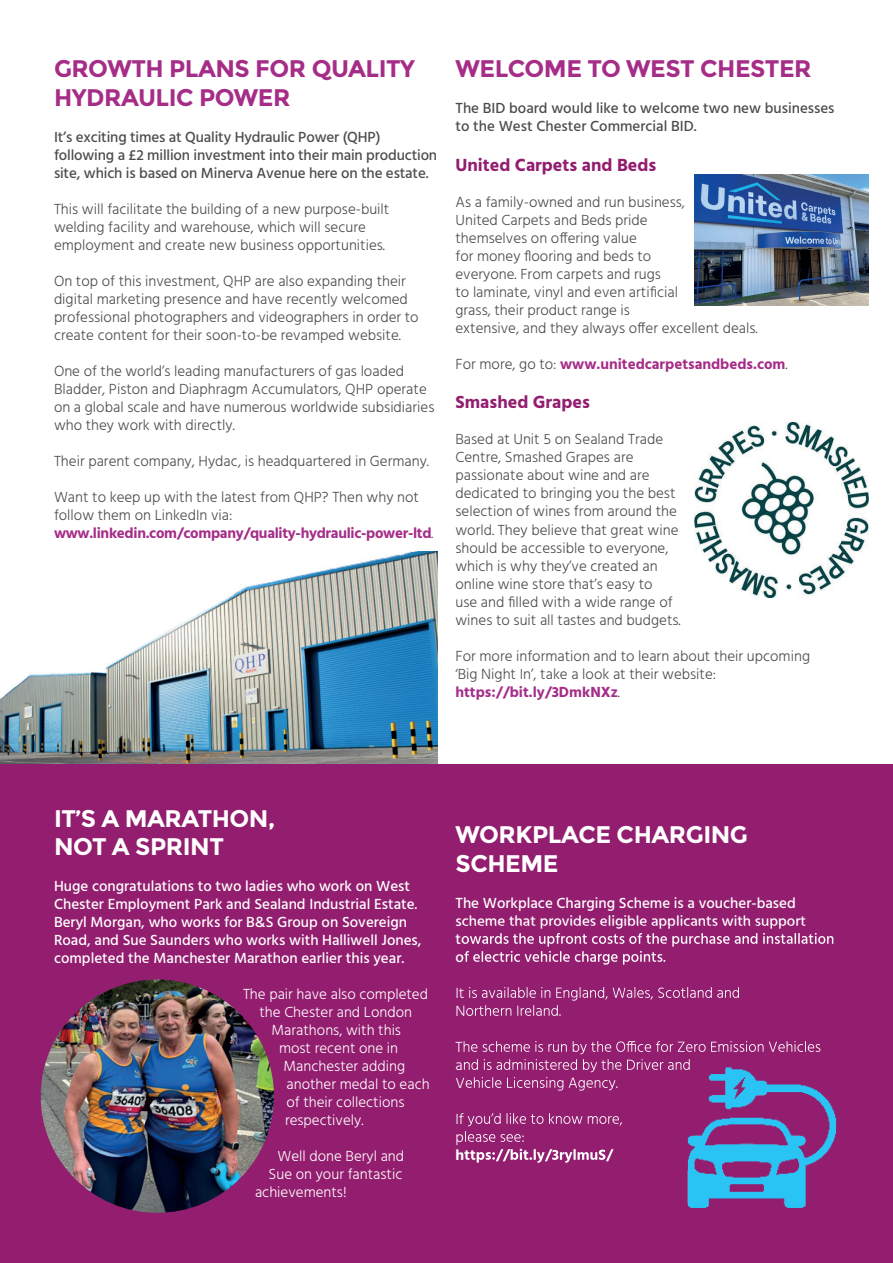
<style>
.page{position:relative;width:893px;height:1263px;background:#fff}
.page>*{position:absolute;margin:0;border:0;box-sizing:border-box;transform-origin:0 0}
.t1{font:700 24px/28.8px "Montserrat";letter-spacing:-.02em;color:#a52d88}
.t2{font:700 24px/28.8px "Montserrat";letter-spacing:-.02em;color:#fff}
.t3{font:700 18px "Hind";color:#931d6f}
.t4{font:300 15px/18px "Hind";color:#4b4c4d}
.t5{font:500 15px/18px "Hind";color:#fff}
.t6{font:500 15px/18px "Hind";letter-spacing:-.01em;color:#4b4c4d}
.t7{font:300 15px "Hind";color:#fff}
.t8{font:700 15px "Hind";color:#a52d88}
.s1{font-weight:700;color:#a52d88}
.s2{font-weight:300;color:#4b4c4d}
</style>
<div class="page">
<img style="left:0;top:551px;width:437px;height:213px">
<div style="left:0;top:764px;width:893px;height:499px;background:#931d6f"></div>
<img style="left:41px;top:979px;width:233px;height:234px;border-radius:117px">
<img style="left:694px;top:174px;width:174px;height:131px">
<img style="left:694px;top:423px;width:174px;height:174px">
<img style="left:468px;top:960px;width:369px;height:248px">
<img style="left:464px;top:925px;width:342px;height:4px">
<img style="left:462px;top:933px;width:372px;height:14px">
<img style="left:462px;top:951px;width:203px;height:14px">
<img style="left:462px;top:987px;width:278px;height:14px">
<img style="left:462px;top:1005px;width:99px;height:11px">
<img style="left:462px;top:1041px;width:359px;height:13px">
<img style="left:463px;top:1059px;width:228px;height:13px">
<img style="left:462px;top:1077px;width:156px;height:14px">
<img style="left:462px;top:1113px;width:161px;height:13px">
<img style="left:462px;top:1131px;width:63px;height:14px">
<img style="left:462px;top:1149px;width:152px;height:14px">
<h1 class="t1" style="left:54px;top:54px;width:363px">GROWTH PLANS FOR QUALITY<br>HYDRAULIC POWER</h1>
<p class="t6" style="left:54px;top:129px;width:385px">It’s exciting times at Quality Hydraulic Power (QHP) following a £2 million investment into their main production site, which is based on Minerva Avenue here on the estate.</p>
<p class="t4" style="left:54px;top:201px;width:337px">This will facilitate the building of a new purpose-built welding facility and warehouse, which will secure employment and create new business opportunities.</p>
<p class="t4" style="left:54px;top:273px;width:366px">On top of this investment, QHP are also expanding their digital marketing presence and have recently welcomed professional photographers and videographers in order to create content for their soon-to-be revamped website.</p>
<p class="t4" style="left:54px;top:363px;width:382px">One of the world’s leading manufacturers of gas loaded Bladder, Piston and Diaphragm Accumulators, QHP operate on a global scale and have numerous worldwide subsidiaries who they work with directly.</p>
<p class="t4" style="left:54px;top:453px;width:377px">Their parent company, Hydac, is headquartered in Germany.</p>
<p class="t4" style="left:54px;top:489px;width:381px">Want to keep up with the latest from QHP? Then why not follow them on LinkedIn via: <span class="s1">www.linkedin.com/company/quality-hydraulic-power-ltd</span>.</p>
<h1 class="t1" style="left:455px;top:54px;width:358px">WELCOME TO WEST CHESTER</h1>
<p class="t6" style="left:455px;top:100px;width:381px">The BID board would like to welcome two new businesses to the West Chester Commercial BID.</p>
<p class="t3" style="left:455px;top:154px;width:202px">United Carpets and Beds</p>
<p class="t4" style="left:455px;top:194px;width:304px">As a family-owned and run business,<br>United Carpets and Beds pride<br>themselves on offering value<br>for money flooring and beds to<br>everyone. From carpets and rugs<br>to laminate, vinyl and even artificial<br>grass, their product range is<br>extensive, and they always offer excellent deals.</p>
<p class="t8" style="left:455px;top:355px;width:334px"><span class="s2">For more, go to:</span> www.unitedcarpetsandbeds.com<span class="s2">.</span></p>
<p class="t3" style="left:455px;top:392px;width:136px">Smashed Grapes</p>
<p class="t4" style="left:455px;top:431px;width:227px">Based at Unit 5 on Sealand Trade<br>Centre, Smashed Grapes are passionate about wine and are dedicated to bringing you the best selection of wines from around the world. They believe that great wine should be accessible to everyone, which is why they’ve created an online wine store that’s easy to<br>use and filled with a wide range of wines to suit all tastes and budgets.</p>
<p class="t4" style="left:455px;top:647px;width:356px">For more information and to learn about their upcoming ‘Big Night In’, take a look at their website: <span class="s1">https://bit.ly/3DmkNXz</span>.</p>
<h1 class="t2" style="left:54px;top:804px;width:223px">IT’S A MARATHON,<br>NOT A SPRINT</h1>
<p class="t5" style="left:54px;top:878px;width:369px">Huge congratulations to two ladies who work on West Chester Employment Park and Sealand Industrial Estate.<br>Beryl Morgan, who works for B&amp;S Group on Sovereign Road, and Sue Saunders who works with Halliwell Jones, completed the Manchester Marathon earlier this year.</p>
<p class="t7" style="left:243px;top:984px;width:187px">The pair have also completed</p>
<p class="t7" style="left:260px;top:1002px;width:154px">the Chester and London</p>
<p class="t7" style="left:272px;top:1020px;width:131px">Marathons, with this</p>
<p class="t7" style="left:279px;top:1038px;width:121px">most recent one in</p>
<p class="t7" style="left:284px;top:1056px;width:123px">Manchester adding</p>
<p class="t7" style="left:287px;top:1074px;width:145px">another medal to each</p>
<p class="t7" style="left:287px;top:1092px;width:119px">of their collections</p>
<p class="t7" style="left:285px;top:1110px;width:80px">respectively.</p>
<p class="t7" style="left:278px;top:1146px;width:128px">Well done Beryl and</p>
<p class="t7" style="left:268px;top:1164px;width:135px">Sue on your fantastic</p>
<p class="t7" style="left:255px;top:1182px;width:93px">achievements!</p>
<h1 class="t2" style="left:455px;top:820px;width:294px">WORKPLACE CHARGING<br>SCHEME</h1>
<p class="t5" style="left:455px;top:894px;width:352px">The Workplace Charging Scheme is a voucher-based scheme that provides eligible applicants with support</p>
</div>
